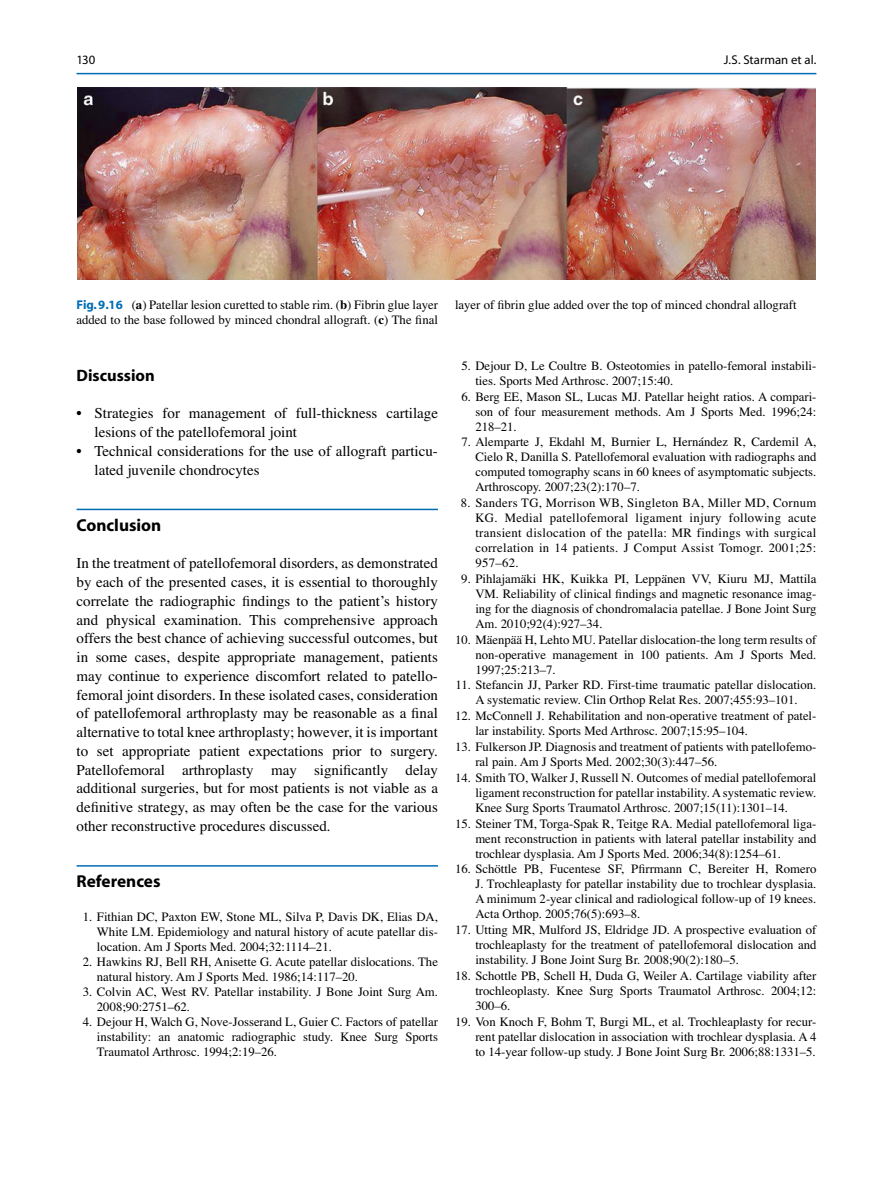
<style>
.page{position:relative;width:893px;height:1187px;background:#fff}
.page>*{position:absolute;margin:0;border:0;box-sizing:border-box;transform-origin:0 0}
.t1{font:700 17.25px "Ksfgss Myriad";color:#000}
.t2{font:700 16.5px "Ksfgss Myriad";color:#000}
.t3{font:15px/18.8px "Mtmxkw Times";color:#000}
.t4{font:12.75px/15px "Mtmxkw Times";color:#000;text-align:justify}
.t5{font:12.75px "Ssfvkn Myriad";letter-spacing:.005em;color:#000}
.s1{font-family:"Ksfgss Myriad";font-weight:700;color:#006db6}
.s2{font-family:"Ywlssn Times";font-weight:700}
</style>
<div class="page">
<hr style="left:77px;top:508px;width:361px;height:2px;background:#006db6">
<hr style="left:77px;top:865px;width:361px;height:1px;background:#006db6">
<img style="left:77px;top:88px;width:738px;height:192px">
<hr style="left:77px;top:73px;width:739px;height:1px;background:#006db6">
<p class="t5" style="left:77px;top:55px;width:20px">130</p>
<p class="t5" style="left:724px;top:55px;width:94px">J.S. Starman et al.</p>
<p class="t4" style="left:77px;top:298px;width:363px"><span class="s1">Fig. 9.16</span> ( <span class="s2">a</span> ) Patellar lesion curetted to stable rim. ( <span class="s2">b</span> ) Fibrin glue layer added to the base followed by minced chondral allograft. ( <span class="s2">c</span> ) The final</p>
<p class="t4" style="left:455px;top:298px;width:343px">layer of fibrin glue added over the top of minced chondral allograft</p>
<p class="t2" style="left:77px;top:369px;width:80px">Discussion</p>
<p class="t3" style="left:95px;top:405px;width:345px;text-indent:-18px">• Strategies for management of full-thickness cartilage lesions of the patellofemoral joint</p>
<p class="t3" style="left:95px;top:443px;width:345px;text-indent:-18px">• Technical considerations for the use of allograft particu&shy;lated juvenile chondrocytes</p>
<h1 class="t1" style="left:77px;top:518px;width:86px">Conclusion</h1>
<p class="t3" style="left:77px;top:555px;width:363px;text-align:justify">In the treatment of patellofemoral disorders, as demonstrated by each of the presented cases, it is essential to thoroughly correlate the radiographic findings to the patient’s history and physical examination. This comprehensive approach offers the best chance of achieving successful outcomes, but in some cases, despite appropriate management, patients may continue to experience discomfort related to patello&shy;femoral joint disorders. In these isolated cases, consideration of patellofemoral arthroplasty may be reasonable as a final alternative to total knee arthroplasty; however, it is important to set appropriate patient expectations prior to surgery.<br>Patellofemoral arthroplasty may significantly delay additional surgeries, but for most patients is not viable as a definitive strategy, as may often be the case for the various other reconstructive procedures discussed.</p>
<h1 class="t1" style="left:77px;top:875px;width:86px">References</h1>
<p class="t4" style="left:97px;top:910px;width:343px;text-indent:-14px">1. Fithian DC, Paxton EW, Stone ML, Silva P, Davis DK, Elias DA, White LM. Epidemiology and natural history of acute patellar dis&shy;location. Am J Sports Med. 2004;32:1114–21.</p>
<p class="t4" style="left:97px;top:955px;width:343px;text-indent:-14px">2. Hawkins RJ, Bell RH, Anisette G. Acute patellar dislocations. The natural history. Am J Sports Med. 1986;14:117–20.</p>
<p class="t4" style="left:97px;top:985px;width:343px;text-indent:-14px">3. Colvin AC, West RV. Patellar instability. J Bone Joint Surg Am.<br>2008;90:2751–62.</p>
<p class="t4" style="left:97px;top:1015px;width:343px;text-indent:-14px">4. Dejour H, Walch G, Nove-Josserand L, Guier C. Factors of patellar instability: an anatomic radiographic study. Knee Surg Sports Traumatol Arthrosc. 1994;2:19–26.</p>
<p class="t4" style="left:475px;top:359px;width:343px;text-indent:-14px">5. Dejour D, Le Coultre B. Osteotomies in patello-femoral instabili&shy;ties. Sports Med Arthrosc. 2007;15:40.</p>
<p class="t4" style="left:475px;top:390px;width:343px;text-indent:-14px">6. Berg EE, Mason SL, Lucas MJ. Patellar height ratios. A compari&shy;son of four measurement methods. Am J Sports Med. 1996;24:<br>218–21.</p>
<p class="t4" style="left:475px;top:436px;width:343px;text-indent:-14px">7. Alemparte J, Ekdahl M, Burnier L, Hernández R, Cardemil A, Cielo R, Danilla S. Patellofemoral evaluation with radiographs and computed tomography scans in 60 knees of asymptomatic subjects.<br>Arthroscopy. 2007;23(2):170–7.</p>
<p class="t4" style="left:475px;top:496px;width:343px;text-indent:-15px">8. Sanders TG, Morrison WB, Singleton BA, Miller MD, Cornum KG. Medial patellofemoral ligament injury following acute transient dislocation of the patella: MR findings with surgical correlation in 14 patients. J Comput Assist Tomogr. 2001;25:<br>957–62.</p>
<p class="t4" style="left:475px;top:572px;width:343px;text-indent:-14px">9. Pihlajamäki HK, Kuikka PI, Leppänen VV, Kiuru MJ, Mattila VM. Reliability of clinical findings and magnetic resonance imag&shy;ing for the diagnosis of chondromalacia patellae. J Bone Joint Surg Am. 2010;92(4):927–34.</p>
<p class="t4" style="left:475px;top:633px;width:343px;text-indent:-20px">10. Mäenpää H, Lehto MU. Patellar dislocation-the long term results of non-operative management in 100 patients. Am J Sports Med.<br>1997;25:213–7.</p>
<p class="t4" style="left:455px;top:679px;width:362px;text-align:center">11. Stefancin JJ, Parker RD. First-time traumatic patellar dislocation.<br>A systematic review. Clin Orthop Relat Res. 2007;455:93–101.</p>
<p class="t4" style="left:475px;top:709px;width:343px;text-indent:-20px">12. McConnell J. Rehabilitation and non-operative treatment of patel&shy;lar instability. Sports Med Arthrosc. 2007;15:95–104.</p>
<p class="t4" style="left:475px;top:740px;width:343px;text-indent:-20px">13. Fulkerson JP. Diagnosis and treatment of patients with patellofemo&shy;ral pain. Am J Sports Med. 2002;30(3):447–56.</p>
<p class="t4" style="left:475px;top:771px;width:343px;text-indent:-20px">14. Smith TO, Walker J, Russell N. Outcomes of medial patellofemoral ligament reconstruction for patellar instability. A systematic review.<br>Knee Surg Sports Traumatol Arthrosc. 2007;15(11):1301–14.</p>
<p class="t4" style="left:475px;top:817px;width:343px;text-indent:-20px">15. Steiner TM, Torga-Spak R, Teitge RA. Medial patellofemoral liga&shy;ment reconstruction in patients with lateral patellar instability and trochlear dysplasia. Am J Sports Med. 2006;34(8):1254–61.</p>
<p class="t4" style="left:475px;top:862px;width:343px;text-indent:-20px">16. Schöttle PB, Fucentese SF, Pfirrmann C, Bereiter H, Romero J. Trochleaplasty for patellar instability due to trochlear dysplasia.<br>A minimum 2-year clinical and radiological follow-up of 19 knees.<br>Acta Orthop. 2005;76(5):693–8.</p>
<p class="t4" style="left:475px;top:923px;width:343px;text-indent:-20px">17. Utting MR, Mulford JS, Eldridge JD. A prospective evaluation of trochleaplasty for the treatment of patellofemoral dislocation and instability. J Bone Joint Surg Br. 2008;90(2):180–5.</p>
<p class="t4" style="left:475px;top:969px;width:343px;text-indent:-20px">18. Schottle PB, Schell H, Duda G, Weiler A. Cartilage viability after trochleoplasty. Knee Surg Sports Traumatol Arthrosc. 2004;12:<br>300–6.</p>
<p class="t4" style="left:475px;top:1015px;width:343px;text-indent:-20px">19. Von Knoch F, Bohm T, Burgi ML, et al. Trochleaplasty for recur&shy;rent patellar dislocation in association with trochlear dysplasia. A 4 to 14-year follow-up study. J Bone Joint Surg Br. 2006;88:1331–5.</p>
</div>
